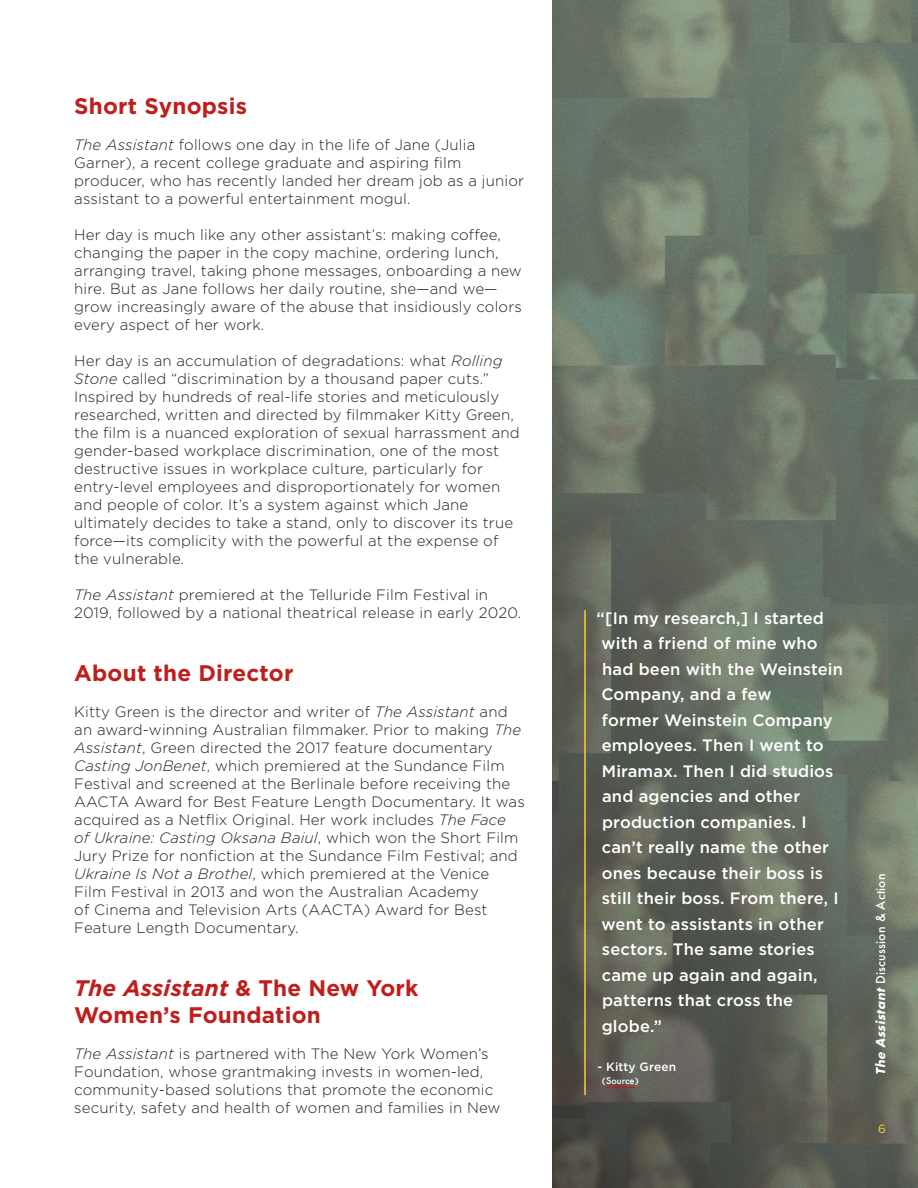
<style>
.page{position:relative;width:918px;height:1188px;background:#fff}
.page>*{position:absolute;margin:0;border:0;box-sizing:border-box;transform-origin:0 0}
.Section_Header{font:700 22.5px/27px "Gotham";letter-spacing:.01em;color:#be1f1c}
.Body_copy{font:500 16.5px/25.5px "Gotham";letter-spacing:.01em;color:#fff}
.Body_copy-2{font:300 15px/18px "Gotham";letter-spacing:.01em;color:#231f20}
.t1{font:500 12px "Futura";letter-spacing:.02em;color:#fff}
.Body_copy-3{font:500 12px "Gotham";letter-spacing:.01em;color:#fff}
.t2{font:12px "Gotham";color:#fecd32}
.Body_copy-4{font:500 9px "Futura";letter-spacing:.01em;color:#fff}
.s1{font-style:italic}
.s2{font-family:"Gotham"}
.s3{font-weight:700;font-style:italic}
</style>
<div class="page">
<svg style="left:552px;top:0;width:366px;height:1188px;background:#666e61"></svg>
<hr style="left:584px;top:610px;width:2px;height:485px;background:#fecd32">
<svg style="left:606px;top:1087px;width:29px;height:1px"></svg>
<p class="Section_Header" style="left:74px;top:92px;width:174px">Short Synopsis</p>
<p class="Body_copy-2" style="left:74px;top:135px;width:451px"><span class="s1">The Assistant</span> follows one day in the life of Jane (Julia Garner), a recent college graduate and aspiring film producer, who has recently landed her dream job as a junior assistant to a powerful entertainment mogul.</p>
<p class="Body_copy-2" style="left:74px;top:225px;width:449px">Her day is much like any other assistant’s: making coffee, changing the paper in the copy machine, ordering lunch, arranging travel, taking phone messages, onboarding a new hire. But as Jane follows her daily routine, she—and we— grow increasingly aware of the abuse that insidiously colors every aspect of her work.</p>
<p class="Body_copy-2" style="left:74px;top:351px;width:447px">Her day is an accumulation of degradations: what <span class="s1">Rolling Stone</span> called “discrimination by a thousand paper cuts.” Inspired by hundreds of real-life stories and meticulously researched, written and directed by filmmaker Kitty Green, the film is a nuanced exploration of sexual harrassment and gender-based workplace discrimination, one of the most destructive issues in workplace culture, particularly for entry-level employees and disproportionately for women and people of color. It’s a system against which Jane ultimately decides to take a stand, only to discover its true force—its complicity with the powerful at the expense of the vulnerable.</p>
<p class="Body_copy-2" style="left:74px;top:585px;width:449px"><span class="s1">The Assistant</span> premiered at the Telluride Film Festival in<br>2019, followed by a national theatrical release in early 2020.</p>
<p class="Section_Header" style="left:74px;top:659px;width:221px">About the Director</p>
<p class="Body_copy-2" style="left:74px;top:702px;width:452px">Kitty Green is the director and writer of <span class="s1">The Assistant</span> and an award-winning Australian filmmaker. Prior to making <span class="s1">The Assistant</span>, Green directed the 2017 feature documentary <span class="s1">Casting JonBenet</span>, which premiered at the Sundance Film Festival and screened at the Berlinale before receiving the AACTA Award for Best Feature Length Documentary. It was acquired as a Netflix Original. Her work includes <span class="s1">The Face<br>of Ukraine: Casting Oksana Baiul</span>, which won the Short Film Jury Prize for nonfiction at the Sundance Film Festival; and <span class="s1">Ukraine Is Not a Brothel</span>, which premiered at the Venice Film Festival in 2013 and won the Australian Academy<br>of Cinema and Television Arts (AACTA) Award for Best Feature Length Documentary.</p>
<p class="Section_Header" style="left:74px;top:974px;width:346px"><span class="s1">The Assistant</span> &amp; The New York<br>Women’s Foundation</p>
<p class="Body_copy-2" style="left:74px;top:1044px;width:428px"><span class="s1">The Assistant</span> is partnered with The New York Women’s Foundation, whose grantmaking invests in women-led, community-based solutions that promote the economic security, safety and health of women and families in New</p>
<p class="Body_copy" style="left:597px;top:605px;width:248px">“[In my research,] I started with a friend of mine who had been with the Weinstein<br>Company, and a few<br>former Weinstein Company employees. Then I went to<br>Miramax. Then I did studios and agencies and other production companies. I can’t really name the other ones because their boss is still their boss. From there, I went to assistants in other sectors. The same stories came up again and again, patterns that cross the globe.”</p>
<p class="Body_copy-3" style="left:597px;top:1060px;width:80px">- Kitty Green</p>
<p class="Body_copy-4" style="left:602px;top:1075px;width:38px"><span class="s2">(</span>Source<span class="s2">)</span></p>
<p class="t1" style="left:872px;top:1075px;width:203px;rotate:-90deg"><span class="s3">The Assistant</span> Discussion &amp; Action</p>
<p class="t2" style="left:878px;top:1122px;width:9px">6</p>
</div>
